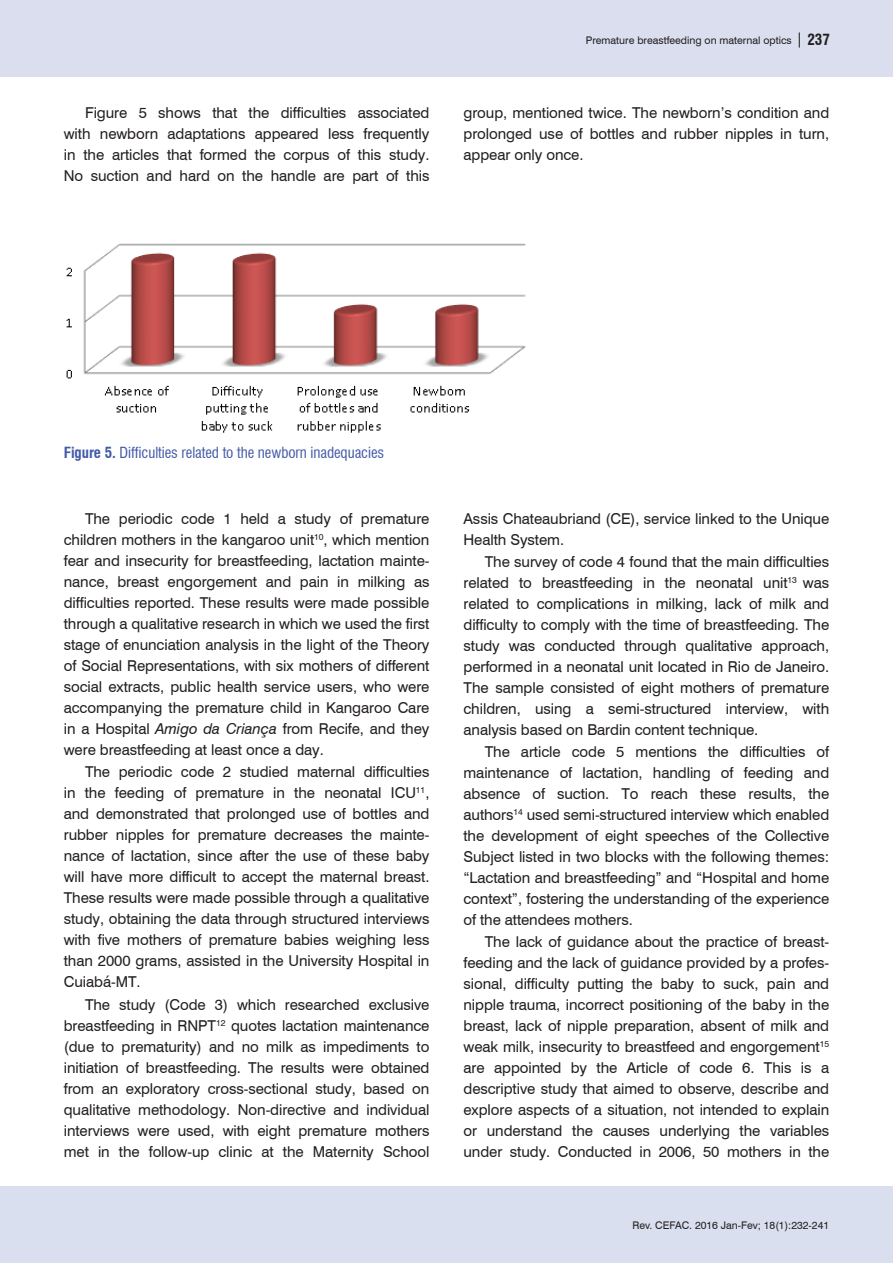
<style>
.page{position:relative;width:893px;height:1263px;background:#fff}
.page>*{position:absolute;margin:0;border:0;box-sizing:border-box;transform-origin:0 0}
.Corpo_do_texto_INGL{font:15px/21px "Swiss 721 BT";letter-spacing:-.005em;color:#231f20;text-align:justify}
.Titulo_tabelas_e_gr{font:condensed 15px "Swiss 721 BT";letter-spacing:-.005em;color:#435aa8}
.t1{font:10.5px "Swiss 721 BT";color:#231f20}
.s1{font-size:15px}
.s2{font-weight:700;font-stretch:condensed;font-size:15px}
.s3{font-weight:700}
.s4{font-style:italic}
</style>
<div class="page">
<div style="left:0;top:0;width:893px;height:77px;background:#dadeee"></div>
<div style="left:0;top:1186px;width:893px;height:77px;background:#d9dfef"></div>
<img style="left:66px;top:243px;width:460px;height:190px">
<p class="Corpo_do_texto_INGL" style="left:64px;top:101px;width:367px;text-indent:21px">Figure 5 shows that the difficulties associated with newborn adaptations appeared less frequently in the articles that formed the corpus of this study.<br>No suction and hard on the handle are part of this</p>
<p class="t1" style="left:586px;top:33px;width:246px">Premature breastfeeding on maternal optics <span class="s1">|</span> <span class="s2">237</span></p>
<p class="Corpo_do_texto_INGL" style="left:463px;top:101px;width:367px">group, mentioned twice. The newborn’s condition and prolonged use of bottles and rubber nipples in turn, appear only once.</p>
<p class="Titulo_tabelas_e_gr" style="left:64px;top:444px;width:322px"><span class="s3">Figure 5.</span> Difficulties related to the newborn inadequacies</p>
<p class="Corpo_do_texto_INGL" style="left:64px;top:507px;width:367px;text-indent:21px">The periodic code 1 held a study of premature children mothers in the kangaroo unit<sup>10</sup>, which mention fear and insecurity for breastfeeding, lactation mainte&shy;nance, breast engorgement and pain in milking as difficulties reported. These results were made possible through a qualitative research in which we used the first stage of enunciation analysis in the light of the Theory of Social Representations, with six mothers of different social extracts, public health service users, who were accompanying the premature child in Kangaroo Care in a Hospital <span class="s4">Amigo da Criança</span> from Recife, and they were breastfeeding at least once a day.</p>
<p class="Corpo_do_texto_INGL" style="left:64px;top:761px;width:367px;text-indent:21px">The periodic code 2 studied maternal difficulties in the feeding of premature in the neonatal ICU<sup>11</sup>, and demonstrated that prolonged use of bottles and rubber nipples for premature decreases the mainte&shy;nance of lactation, since after the use of these baby will have more difficult to accept the maternal breast.<br>These results were made possible through a qualitative study, obtaining the data through structured interviews with five mothers of premature babies weighing less than 2000 grams, assisted in the University Hospital in Cuiabá-MT.</p>
<p class="Corpo_do_texto_INGL" style="left:64px;top:993px;width:367px;text-indent:21px">The study (Code 3) which researched exclusive breastfeeding in RNPT<sup>12</sup> quotes lactation maintenance (due to prematurity) and no milk as impediments to initiation of breastfeeding. The results were obtained from an exploratory cross-sectional study, based on qualitative methodology. Non-directive and individual interviews were used, with eight premature mothers met in the follow-up clinic at the Maternity School</p>
<p class="Corpo_do_texto_INGL" style="left:463px;top:507px;width:367px">Assis Chateaubriand (CE), service linked to the Unique<br>Health System.</p>
<p class="Corpo_do_texto_INGL" style="left:463px;top:550px;width:367px;text-indent:21px">The survey of code 4 found that the main difficulties related to breastfeeding in the neonatal unit<sup>13</sup> was related to complications in milking, lack of milk and difficulty to comply with the time of breastfeeding. The study was conducted through qualitative approach, performed in a neonatal unit located in Rio de Janeiro.<br>The sample consisted of eight mothers of premature children, using a semi-structured interview, with analysis based on Bardin content technique.</p>
<p class="Corpo_do_texto_INGL" style="left:463px;top:740px;width:367px;text-indent:21px">The article code 5 mentions the difficulties of maintenance of lactation, handling of feeding and absence of suction. To reach these results, the authors<sup>14</sup> used semi-structured interview which enabled the development of eight speeches of the Collective Subject listed in two blocks with the following themes: “Lactation and breastfeeding” and “Hospital and home context”, fostering the understanding of the experience of the attendees mothers.</p>
<p class="Corpo_do_texto_INGL" style="left:463px;top:930px;width:367px;text-indent:21px">The lack of guidance about the practice of breast&shy;feeding and the lack of guidance provided by a profes&shy;sional, difficulty putting the baby to suck, pain and nipple trauma, incorrect positioning of the baby in the breast, lack of nipple preparation, absent of milk and weak milk, insecurity to breastfeed and engorgement<sup>15 </sup>are appointed by the Article of code 6. This is a descriptive study that aimed to observe, describe and explore aspects of a situation, not intended to explain or understand the causes underlying the variables under study. Conducted in 2006, 50 mothers in the</p>
<p class="t1" style="left:632px;top:1218px;width:198px">Rev. CEFAC. 2016 Jan-Fev; 18(1):232-241</p>
</div>
